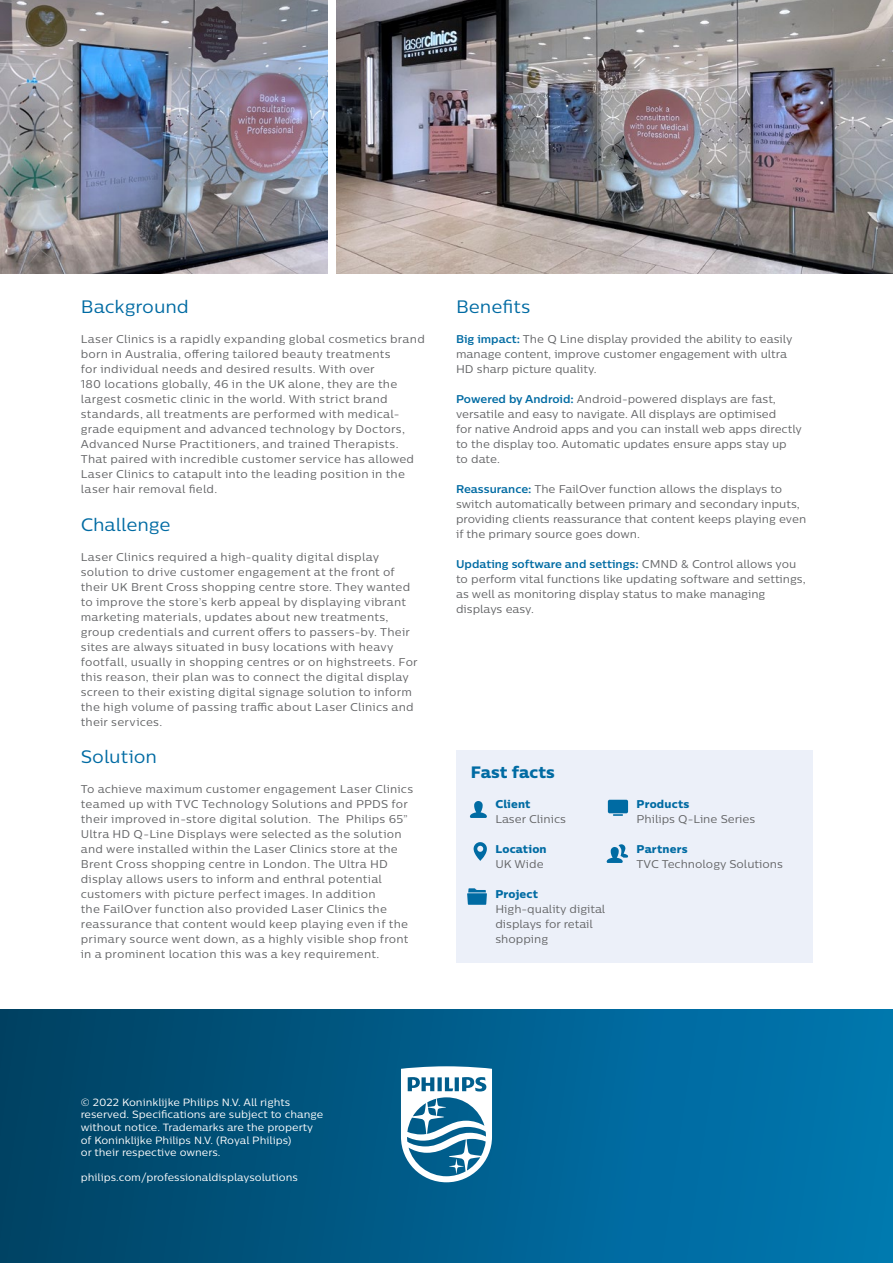
<style>
.page{position:relative;width:893px;height:1263px;background:#fff}
.page>*{position:absolute;margin:0;border:0;box-sizing:border-box;transform-origin:0 0}
.t1{font:18px "Centrale Sans";letter-spacing:-.005em;color:#006ba3}
.t2{font:16.5px "Centrale Sans X Bold";letter-spacing:.005em;color:#006ba3}
.t3{font:11.25px/15px "Centrale Sans";letter-spacing:.015em;color:#636466}
.t4{font:11.25px "Centrale Sans X Bold";letter-spacing:.02em;color:#006ba3}
.t5{font:10.5px/12.6px "Centrale Sans";color:#fff}
.s1{font-weight:700;color:#006ba3}
</style>
<div class="page">
<div style="left:456px;top:750px;width:356px;height:212px;background:#ecf0f9"></div>
<svg style="left:470px;top:801px;width:17px;height:17px"></svg>
<svg style="left:474px;top:842px;width:13px;height:19px"></svg>
<svg style="left:467px;top:888px;width:20px;height:17px"></svg>
<div style="left:0;top:1010px;width:893px;height:253px;background:linear-gradient(to right,#004263,#007ab4)"></div>
<svg style="left:401px;top:1066px;width:91px;height:116px"></svg>
<div style="left:608px;top:800px;width:20px;height:13px;background:#006ba3;border-radius:2px"></div>
<svg style="left:613px;top:814px;width:10px;height:2px"></svg>
<svg style="left:607px;top:844px;width:21px;height:19px"></svg>
<img style="left:337px;top:0;width:556px;height:273px">
<img style="left:0;top:0;width:327px;height:273px">
<h1 class="t1" style="left:81px;top:296px;width:110px">Background</h1>
<p class="t3" style="left:81px;top:332px;width:346px">Laser Clinics is a rapidly expanding global cosmetics brand born in Australia, offering tailored beauty treatments<br>for individual needs and desired results. With over<br>180 locations globally, 46 in the UK alone, they are the largest cosmetic clinic in the world. With strict brand standards, all treatments are performed with medical&shy;grade equipment and advanced technology by Doctors, Advanced Nurse Practitioners, and trained Therapists.<br>That paired with incredible customer service has allowed Laser Clinics to catapult into the leading position in the laser hair removal field.</p>
<h1 class="t1" style="left:81px;top:513px;width:91px">Challenge</h1>
<p class="t3" style="left:81px;top:549px;width:338px">Laser Clinics required a high-quality digital display solution to drive customer engagement at the front of their UK Brent Cross shopping centre store. They wanted to improve the store’s kerb appeal by displaying vibrant marketing materials, updates about new treatments, group credentials and current offers to passers-by. Their sites are always situated in busy locations with heavy footfall, usually in shopping centres or on highstreets. For this reason, their plan was to connect the digital display screen to their existing digital signage solution to inform the high volume of passing traffic about Laser Clinics and their services.</p>
<h1 class="t1" style="left:81px;top:746px;width:78px">Solution</h1>
<p class="t3" style="left:81px;top:782px;width:334px">To achieve maximum customer engagement Laser Clinics teamed up with TVC Technology Solutions and PPDS for their improved in-store digital solution. The Philips 65” Ultra HD Q-Line Displays were selected as the solution and were installed within the Laser Clinics store at the Brent Cross shopping centre in London. The Ultra HD display allows users to inform and enthral potential customers with picture perfect images. In addition<br>the FailOver function also provided Laser Clinics the reassurance that content would keep playing even if the primary source went down, as a highly visible shop front in a prominent location this was a key requirement.</p>
<h1 class="t1" style="left:456px;top:296px;width:76px">Benefits</h1>
<p class="t3" style="left:456px;top:332px;width:338px"><span class="s1">Big impact:</span> The Q Line display provided the ability to easily manage content, improve customer engagement with ultra<br>HD sharp picture quality.</p>
<p class="t3" style="left:456px;top:392px;width:347px"><span class="s1">Powered by Android:</span> Android-powered displays are fast, versatile and easy to navigate. All displays are optimised<br>for native Android apps and you can install web apps directly to the display too. Automatic updates ensure apps stay up<br>to date.</p>
<p class="t3" style="left:456px;top:482px;width:352px"><span class="s1">Reassurance:</span> The FailOver function allows the displays to switch automatically between primary and secondary inputs, providing clients reassurance that content keeps playing even if the primary source goes down.</p>
<p class="t3" style="left:456px;top:557px;width:351px"><span class="s1">Updating software and settings:</span> CMND &amp; Control allows you to perform vital functions like updating software and settings, as well as monitoring display status to make managing displays easy.</p>
<h2 class="t2" style="left:471px;top:762px;width:86px">Fast facts</h2>
<p class="t4" style="left:495px;top:797px;width:37px">Client</p>
<p class="t3" style="left:495px;top:812px;width:72px">Laser Clinics</p>
<p class="t4" style="left:495px;top:842px;width:53px">Location</p>
<p class="t3" style="left:495px;top:857px;width:50px">UK Wide</p>
<p class="t4" style="left:495px;top:887px;width:44px">Project</p>
<p class="t3" style="left:495px;top:902px;width:111px">High-quality digital displays for retail shopping</p>
<p class="t4" style="left:637px;top:797px;width:54px">Products</p>
<p class="t3" style="left:637px;top:812px;width:120px">Philips Q-Line Series</p>
<p class="t4" style="left:637px;top:842px;width:53px">Partners</p>
<p class="t3" style="left:637px;top:857px;width:148px">TVC Technology Solutions</p>
<p class="t5" style="left:81px;top:1095px;width:244px">© 2022 Koninklijke Philips N.V. All rights reserved. Specifications are subject to change without notice. Trademarks are the property of Koninklijke Philips N.V. (Royal Philips)<br>or their respective owners.</p>
<p class="t5" style="left:81px;top:1171px;width:219px">philips.com/professionaldisplaysolutions</p>
</div>
